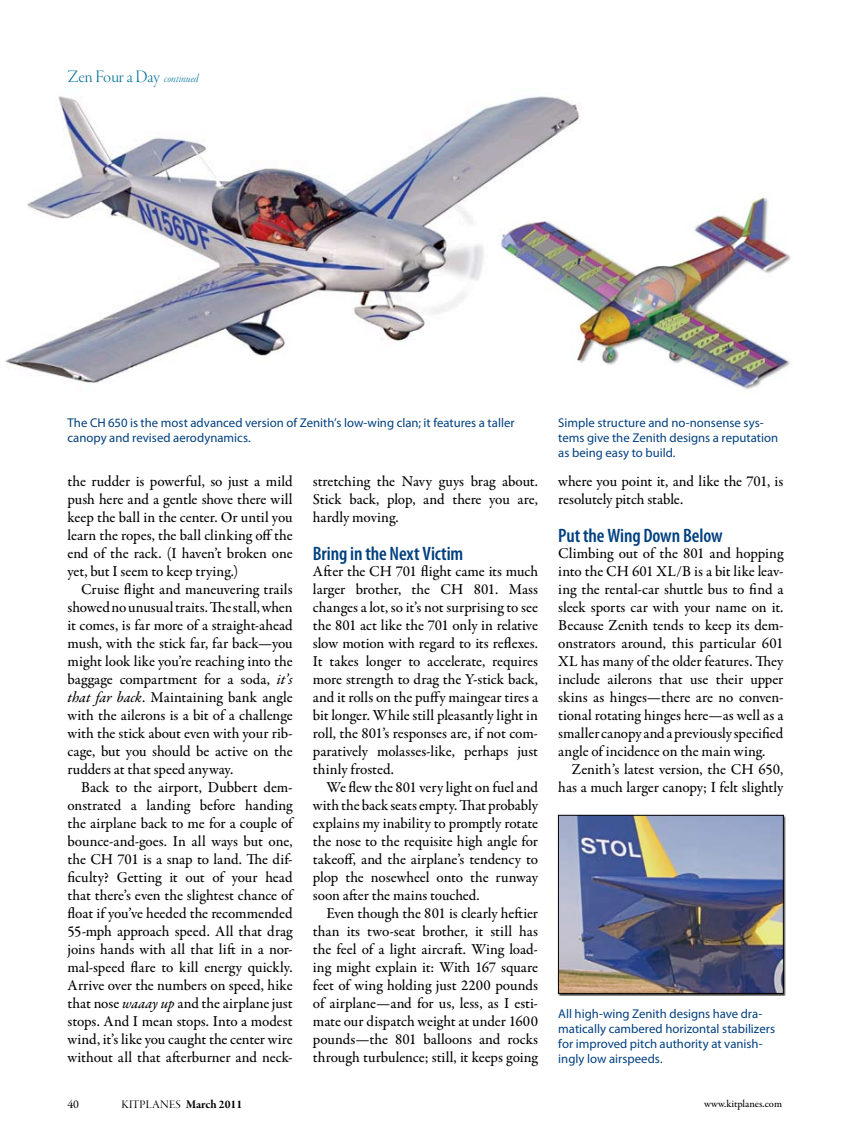
<style>
.page{position:relative;width:851px;height:1134px;background:#fff}
.page>*{position:absolute;margin:0;border:0;box-sizing:border-box;transform-origin:0 0}
.t1{font:600 condensed 19.5px "Myriad Pro";letter-spacing:-.01em;color:#004080}
.t2{font:18px "Garamond Premr Pro Lt Disp";color:#00719a}
.t3{font:500 15.3px/18px "Garamond Premr Pro";letter-spacing:-.005em;color:#000;text-align:justify}
.t4{font:12.75px/15px "Myriad Pro";color:#004080}
.t5{font:12px "Garamond Premr Pro Disp";letter-spacing:.02em;color:#000}
.t6{font:12px "Garamond Premr Pro";color:#000}
.t7{font:500 10.5px "Garamond Premr Pro";color:#000}
.s1{font-family:"Garamond Premr Pro Lt It Disp";font-size:12px}
.s2{font-family:"Garamond Premr Pro Med It";font-weight:400}
.s3{font-family:"Garamond Premr Pro Bd Subh"}
</style>
<div class="page">
<div style="left:558px;top:816px;width:228px;height:180px;background:#000;opacity:.75"></div>
<img style="left:560px;top:817px;width:221px;height:175px">
<div style="left:558px;top:815px;width:225px;height:179px;border:1px solid #000"></div>
<img style="left:5px;top:96px;width:574px;height:287px">
<div style="left:489px;top:190px;width:306px;height:221px;background:#fff"></div>
<img style="left:498px;top:197px;width:293px;height:193px">
<p class="t2" style="left:68px;top:66px;width:132px">Zen Four a Day <span class="s1">continued</span></p>
<p class="t4" style="left:67px;top:415px;width:448px">The CH 650 is the most advanced version of Zenith’s low-wing clan; it features a taller canopy and revised aerodynamics.</p>
<p class="t3" style="left:68px;top:472px;width:227px">the rudder is powerful, so just a mild push here and a gentle shove there will keep the ball in the center. Or until you learn the ropes, the ball clinking off the end of the rack. (I haven’t broken one yet, but I seem to keep trying.)</p>
<p class="t3" style="left:68px;top:580px;width:227px;text-indent:14px">Cruise flight and maneuvering trails showed no unusual traits. The stall, when it comes, is far more of a straight-ahead mush, with the stick far, far back—you might look like you’re reaching into the baggage compartment for a soda, <span class="s2">it’s that far back</span>. Maintaining bank angle with the ailerons is a bit of a challenge with the stick about even with your rib&shy;cage, but you should be active on the rudders at that speed anyway.</p>
<p class="t3" style="left:67px;top:778px;width:227px;text-indent:14px">Back to the airport, Dubbert dem&shy;onstrated a landing before handing the airplane back to me for a couple of bounce-and-goes. In all ways but one, the CH 701 is a snap to land. The dif&shy;ficulty? Getting it out of your head that there’s even the slightest chance of float if you’ve heeded the recommended 55-mph approach speed. All that drag joins hands with all that lift in a nor&shy;mal-speed flare to kill energy quickly.<br>Arrive over the numbers on speed, hike that nose <span class="s2">waaay up</span> and the airplane just stops. And I mean stops. Into a modest wind, it’s like you caught the center wire without all that afterburner and neck-</p>
<p class="t3" style="left:313px;top:472px;width:227px">stretching the Navy guys brag about.<br>Stick back, plop, and there you are, hardly moving.</p>
<p class="t1" style="left:313px;top:541px;width:152px">Bring in the Next Victim</p>
<p class="t3" style="left:313px;top:563px;width:227px">After the CH 701 flight came its much larger brother, the CH 801. Mass changes a lot, so it’s not surprising to see the 801 act like the 701 only in relative slow motion with regard to its reflexes.<br>It takes longer to accelerate, requires more strength to drag the Y-stick back, and it rolls on the puffy maingear tires a bit longer. While still pleasantly light in roll, the 801’s responses are, if not com&shy;paratively molasses-like, perhaps just thinly frosted.</p>
<p class="t3" style="left:313px;top:778px;width:227px;text-indent:14px">We flew the 801 very light on fuel and with the back seats empty. That probably explains my inability to promptly rotate the nose to the requisite high angle for takeoff, and the airplane’s tendency to plop the nosewheel onto the runway soon after the mains touched.</p>
<p class="t3" style="left:313px;top:904px;width:227px;text-indent:14px">Even though the 801 is clearly heftier than its two-seat brother, it still has the feel of a light aircraft. Wing load&shy;ing might explain it: With 167 square feet of wing holding just 2200 pounds of airplane—and for us, less, as I esti&shy;mate our dispatch weight at under 1600 pounds—the 801 balloons and rocks through turbulence; still, it keeps going</p>
<p class="t4" style="left:558px;top:415px;width:221px">Simple structure and no-nonsense sys&shy;tems give the Zenith designs a reputation as being easy to build.</p>
<p class="t3" style="left:558px;top:473px;width:226px">where you point it, and like the 701, is resolutely pitch stable.</p>
<p class="t1" style="left:558px;top:523px;width:166px">Put the Wing Down Below</p>
<p class="t3" style="left:558px;top:545px;width:227px">Climbing out of the 801 and hopping into the CH 601 XL/B is a bit like leav&shy;ing the rental-car shuttle bus to find a sleek sports car with your name on it.<br>Because Zenith tends to keep its dem&shy;onstrators around, this particular 601<br>XL has many of the older features. They include ailerons that use their upper skins as hinges—there are no conven&shy;tional rotating hinges here—as well as a smaller canopy and a previously specified angle of incidence on the main wing.</p>
<p class="t3" style="left:558px;top:760px;width:227px;text-align:right">Zenith’s latest version, the CH 650, has a much larger canopy; I felt slightly</p>
<p class="t4" style="left:558px;top:1006px;width:218px">All high-wing Zenith designs have dra&shy;matically cambered horizontal stabilizers for improved pitch authority at vanish&shy;ingly low airspeeds.</p>
<p class="t6" style="left:68px;top:1097px;width:13px">40</p>
<p class="t5" style="left:122px;top:1097px;width:122px">KITPLANES <span class="s3">March 2011</span></p>
<p class="t7" style="left:704px;top:1097px;width:79px">www.kitplanes.com</p>
</div>
